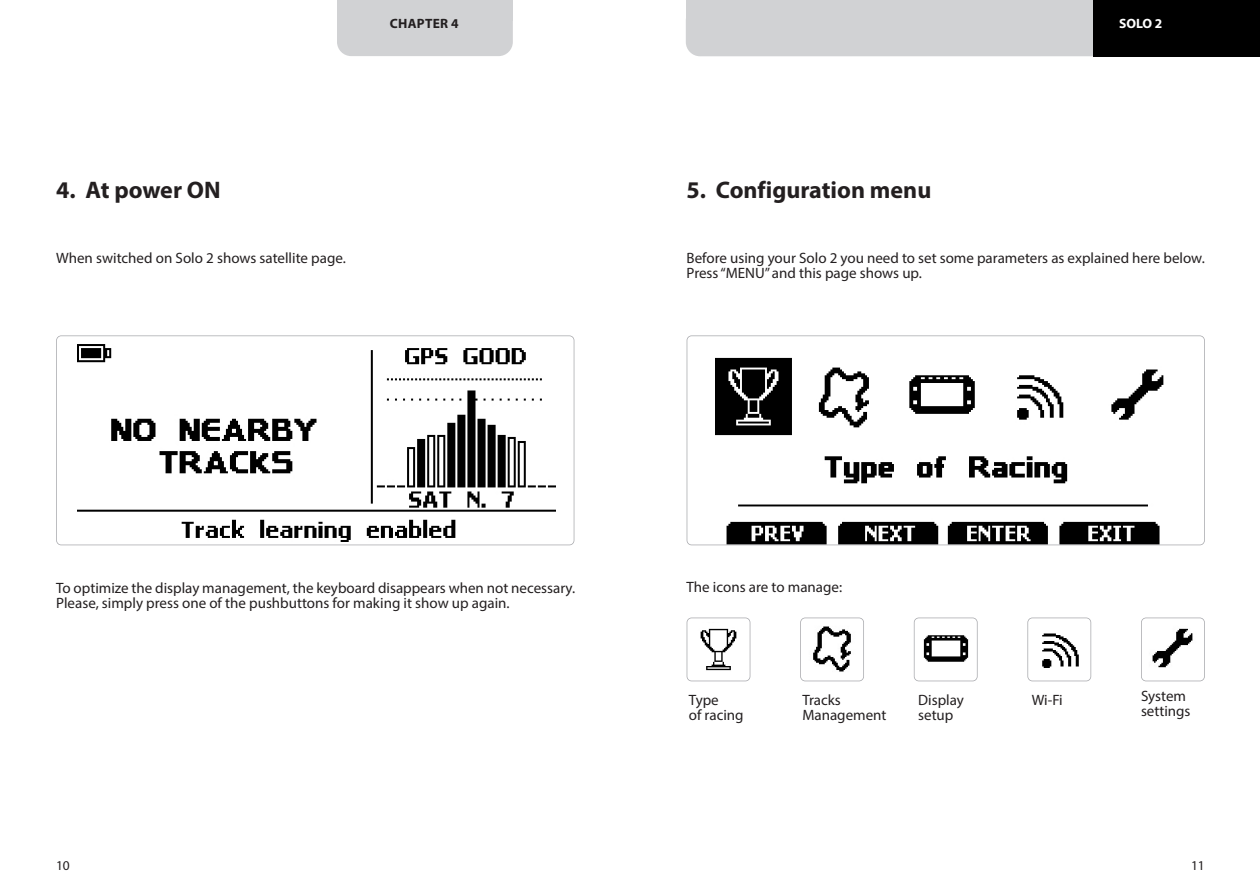
<style>
.page{position:relative;width:1260px;height:895px;background:#fff}
.page>*{position:absolute;margin:0;border:0;box-sizing:border-box;transform-origin:0 0}
.t1{font:700 24px "Myriad Pro";color:#231f20}
.t2{font:15px/15px "Myriad Pro";color:#231f20}
.t3{font:700 13.5px "Myriad Pro";letter-spacing:.02em;color:#231f20}
.t4{font:700 13.5px "Myriad Pro";color:#fff}
.t5{font:13.5px "Myriad Pro";color:#231f20}
</style>
<div class="page">
<div style="left:337px;top:0;width:176px;height:21px;background:#d1d2d4"></div>
<div style="left:337px;top:6px;width:176px;height:50px;background:#d1d2d4;border-radius:14px"></div>
<div style="left:685px;top:0;width:558px;height:21px;background:#d1d2d4"></div>
<div style="left:685px;top:6px;width:558px;height:50px;background:#d1d2d4;border-radius:14px"></div>
<div style="left:1093px;top:0;width:166px;height:56px;background:#000"></div>
<img style="left:715px;top:357px;width:449px;height:185px">
<div style="left:686px;top:335px;width:518px;height:210px;border:2px solid #a8a9ad;border-radius:5px"></div>
<img style="left:700px;top:628px;width:37px;height:43px">
<div style="left:686px;top:617px;width:64px;height:64px;border:2px solid #a8a9ad;border-radius:5px"></div>
<img style="left:813px;top:626px;width:38px;height:46px">
<div style="left:800px;top:617px;width:64px;height:64px;border:2px solid #a8a9ad;border-radius:5px"></div>
<img style="left:923px;top:635px;width:46px;height:27px">
<div style="left:913px;top:617px;width:64px;height:64px;border:2px solid #a8a9ad;border-radius:5px"></div>
<img style="left:1042px;top:633px;width:37px;height:35px">
<div style="left:1027px;top:617px;width:64px;height:64px;border:2px solid #a8a9ad;border-radius:5px"></div>
<img style="left:1152px;top:628px;width:41px;height:40px">
<div style="left:1140px;top:617px;width:64px;height:64px;border:2px solid #a8a9ad;border-radius:5px"></div>
<img style="left:77px;top:344px;width:478px;height:197px">
<div style="left:56px;top:335px;width:518px;height:210px;border:2px solid #a8a9ad;border-radius:5px"></div>
<p class="t3" style="left:390px;top:18px;width:70px">CHAPTER 4</p>
<h1 class="t1" style="left:56px;top:180px;width:166px">4. At power ON</h1>
<h1 class="t1" style="left:686px;top:180px;width:246px">5. Configuration menu</h1>
<p class="t4" style="left:1119px;top:18px;width:45px">SOLO 2</p>
<p class="t2" style="left:56px;top:251px;width:291px">When switched on Solo 2 shows satellite page.</p>
<p class="t2" style="left:686px;top:251px;width:519px">Before using your Solo 2 you need to set some parameters as explained here below.<br>Press“MENU” and this page shows up.</p>
<p class="t2" style="left:56px;top:581px;width:520px">To optimize the display management, the keyboard disappears when not necessary.<br>Please, simply press one of the pushbuttons for making it show up again.</p>
<p class="t2" style="left:686px;top:580px;width:157px">The icons are to manage:</p>
<p class="t2" style="left:688px;top:693px;width:56px">Type<br>of racing</p>
<p class="t2" style="left:802px;top:693px;width:86px">Tracks<br>Management</p>
<p class="t2" style="left:918px;top:693px;width:47px">Display</p>
<p class="t2" style="left:1031px;top:693px;width:32px">Wi-Fi</p>
<p class="t2" style="left:918px;top:708px;width:37px">setup</p>
<p class="t2" style="left:1140px;top:690px;width:51px">System settings</p>
<p class="t5" style="left:56px;top:860px;width:15px">10</p>
<p class="t5" style="left:1191px;top:860px;width:15px">11</p>
</div>
